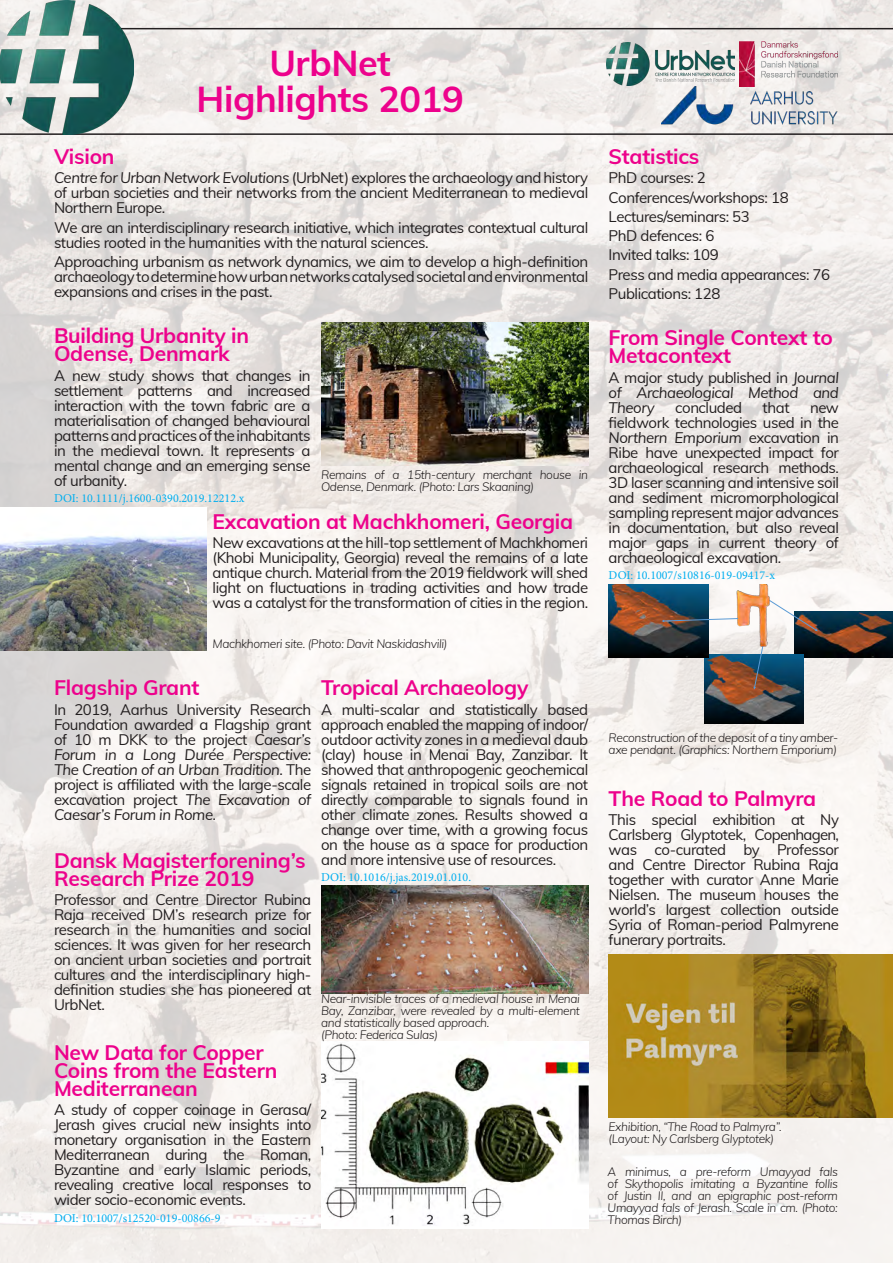
<style>
.page{position:relative;width:893px;height:1263px;background:#fff}
.page>*{position:absolute;margin:0;border:0;box-sizing:border-box;transform-origin:0 0}
.t1{font:700 36px/36px "Muli";letter-spacing:-.01em;color:#ed028c;text-align:center}
.t2{font:700 21px/18px "Muli";letter-spacing:-.01em;color:#ed028c}
.t3{font:15px/15px "Muli";letter-spacing:-.03em;color:#231f20;text-align:justify}
.t4{font:italic 15px/15px "Muli";letter-spacing:-.03em;color:#231f20;text-align:justify}
.t5{font:italic 300 12px/12px "Muli";letter-spacing:-.03em;color:#231f20}
.t6{font:12px "Minion Pro";color:#00aeef}
.s1{font-style:italic}
.s2{font-style:normal}
</style>
<div class="page">
<img style="left:0;top:0;width:893px;height:1263px">
<hr style="left:121px;top:28px;width:772px;height:1px;background:#231f20">
<hr style="left:0;top:133px;width:893px;height:2px;background:#231f20">
<img style="left:739px;top:42px;width:99px;height:45px">
<img style="left:661px;top:87px;width:178px;height:42px">
<img style="left:606px;top:42px;width:129px;height:44px">
<img style="left:0;top:1px;width:133px;height:133px">
<img style="left:794px;top:612px;width:99px;height:45px">
<img style="left:704px;top:654px;width:100px;height:69px">
<svg style="left:753px;top:647px;width:11px;height:42px"></svg>
<svg style="left:771px;top:599px;width:47px;height:32px"></svg>
<img style="left:735px;top:584px;width:36px;height:63px">
<img style="left:609px;top:584px;width:99px;height:73px">
<svg style="left:662px;top:618px;width:77px;height:4px"></svg>
<img style="left:321px;top:322px;width:267px;height:144px">
<img style="left:609px;top:954px;width:284px;height:163px">
<img style="left:0;top:508px;width:207px;height:143px">
<img style="left:321px;top:1041px;width:267px;height:187px">
<img style="left:321px;top:885px;width:267px;height:108px">
<h1 class="t1" style="left:197px;top:44px;width:269px">UrbNet<br>Highlights 2019</h1>
<h2 class="t2" style="left:54px;top:147px;width:62px">Vision</h2>
<p class="t3" style="left:54px;top:170px;width:536px"><span class="s1">Centre for Urban Network Evolutions</span> (UrbNet) explores the archaeology and history of urban societies and their networks from the ancient Mediterranean to medieval Northern Europe.</p>
<p class="t3" style="left:54px;top:219px;width:536px">We are an interdisciplinary research initiative, which integrates contextual cultural studies rooted in the humanities with the natural sciences.</p>
<p class="t3" style="left:54px;top:253px;width:536px">Approaching urbanism as network dynamics, we aim to develop a high-definition archaeology to determine how urban networks catalysed societal and environmental expansions and crises in the past.</p>
<h2 class="t2" style="left:54px;top:326px;width:197px">Building Urbanity in<br>Odense, Denmark</h2>
<p class="t3" style="left:54px;top:367px;width:258px">A new study shows that changes in settlement patterns and increased interaction with the town fabric are a materialisation of changed behavioural patterns and practices of the inhabitants in the medieval town. It represents a mental change and an emerging sense of urbanity.</p>
<p class="t6" style="left:54px;top:490px;width:192px">DOI: 10.1111/j.1600-0390.2019.12212.x</p>
<p class="t5" style="left:321px;top:468px;width:269px">Remains of a 15th-century merchant house in<br>Odense, Denmark. (Photo: Lars Skaaning)</p>
<h2 class="t2" style="left:213px;top:511px;width:362px">Excavation at Machkhomeri, Georgia</h2>
<p class="t3" style="left:213px;top:534px;width:377px">New excavations at the hill-top settlement of Machkhomeri (Khobi Municipality, Georgia) reveal the remains of a late antique church. Material from the 2019 fieldwork will shed light on fluctuations in trading activities and how trade was a catalyst for the transformation of cities in the region.</p>
<p class="t5" style="left:213px;top:637px;width:236px">Machkhomeri site. (Photo: Davit Naskidashvili)</p>
<h2 class="t2" style="left:54px;top:678px;width:147px">Flagship Grant</h2>
<p class="t3" style="left:54px;top:701px;width:259px">In 2019, Aarhus University Research Foundation awarded a Flagship grant of 10 m DKK to the project <span class="s1">Caesar’s Forum in a Long Durée Perspective:<br>The Creation of an Urban Tradition</span>. The project is affiliated with the large-scale excavation project <span class="s1">The Excavation of Caesar’s Forum in Rome.</span></p>
<h2 class="t2" style="left:54px;top:850px;width:253px">Dansk Magisterforening’s<br>Research Prize 2019</h2>
<p class="t3" style="left:54px;top:892px;width:259px">Professor and Centre Director Rubina Raja received DM’s research prize for research in the humanities and social sciences. It was given for her research on ancient urban societies and portrait cultures and the interdisciplinary high&shy;definition studies she has pioneered at UrbNet.</p>
<h2 class="t2" style="left:54px;top:1042px;width:225px">New Data for Copper<br>Coins from the Eastern<br>Mediterranean</h2>
<p class="t3" style="left:54px;top:1102px;width:259px">A study of copper coinage in Gerasa/ Jerash gives crucial new insights into monetary organisation in the Eastern Mediterranean during the Roman, Byzantine and early Islamic periods, revealing creative local responses to wider socio-economic events.</p>
<p class="t6" style="left:54px;top:1210px;width:168px">DOI: 10.1007/s12520-019-00866-9</p>
<h2 class="t2" style="left:321px;top:678px;width:209px">Tropical Archaeology</h2>
<p class="t3" style="left:321px;top:701px;width:269px">A multi-scalar and statistically based approach enabled the mapping of indoor/ outdoor activity zones in a medieval daub (clay) house in Menai Bay, Zanzibar. It showed that anthropogenic geochemical signals retained in tropical soils are not directly comparable to signals found in other climate zones. Results showed a change over time, with a growing focus on the house as a space for production and more intensive use of resources.</p>
<p class="t6" style="left:321px;top:869px;width:151px">DOI: 10.1016/j.jas.2019.01.010.</p>
<p class="t5" style="left:321px;top:992px;width:260px">Near-invisible traces of a medieval house in Menai Bay, Zanzibar, were revealed by a multi-element and statistically based approach.<br>(Photo: Federica Sulas)</p>
<h2 class="t2" style="left:609px;top:147px;width:92px">Statistics</h2>
<p class="t3" style="left:609px;top:168px;width:223px;line-height:19.2px;text-align:left">PhD courses: 2<br>Conferences/workshops: 18<br>Lectures/seminars: 53<br>PhD defences: 6<br>Invited talks: 109<br>Press and media appearances: 76<br>Publications: 128</p>
<h2 class="t2" style="left:609px;top:328px;width:226px">From Single Context to<br>Metacontext</h2>
<p class="t4" style="left:609px;top:369px;width:232px"><span class="s2">A major study published in</span> Journal of Archaeological Method and Theory</p>
<p class="t3" style="left:675px;top:399px;width:68px">concluded</p>
<p class="t3" style="left:763px;top:399px;width:28px">that</p>
<p class="t3" style="left:609px;top:399px;width:232px;text-indent:201px">new fieldwork technologies used in the <span class="s1">Northern Emporium</span> excavation in Ribe have unexpected impact for archaeological research methods.<br>3D laser scanning and intensive soil and sediment micromorphological sampling represent major advances in documentation, but also reveal major gaps in current theory of archaeological excavation.</p>
<p class="t6" style="left:609px;top:567px;width:168px">DOI: 10.1007/s10816-019-09417-x</p>
<p class="t5" style="left:609px;top:731px;width:231px">Reconstruction of the deposit of a tiny amber&shy;axe pendant. (Graphics: Northern Emporium)</p>
<h2 class="t2" style="left:609px;top:788px;width:209px">The Road to Palmyra</h2>
<p class="t3" style="left:609px;top:812px;width:232px">This special exhibition at Ny Carlsberg Glyptotek, Copenhagen, was co-curated by Professor and Centre Director Rubina Raja together with curator Anne Marie Nielsen. The museum houses the world’s largest collection outside Syria of Roman-period Palmyrene funerary portraits.</p>
<p class="t5" style="left:609px;top:1119px;width:175px">Exhibition, “The Road to Palmyra”. (Layout: Ny Carlsberg Glyptotek)</p>
<p class="t5" style="left:608px;top:1165px;width:232px;text-align:justify">A minimus, a pre-reform Umayyad fals of Skythopolis imitating a Byzantine follis of Justin II, and an epigraphic post-reform Umayyad fals of Jerash. Scale in cm. (Photo:<br>Thomas Birch)</p>
</div>
